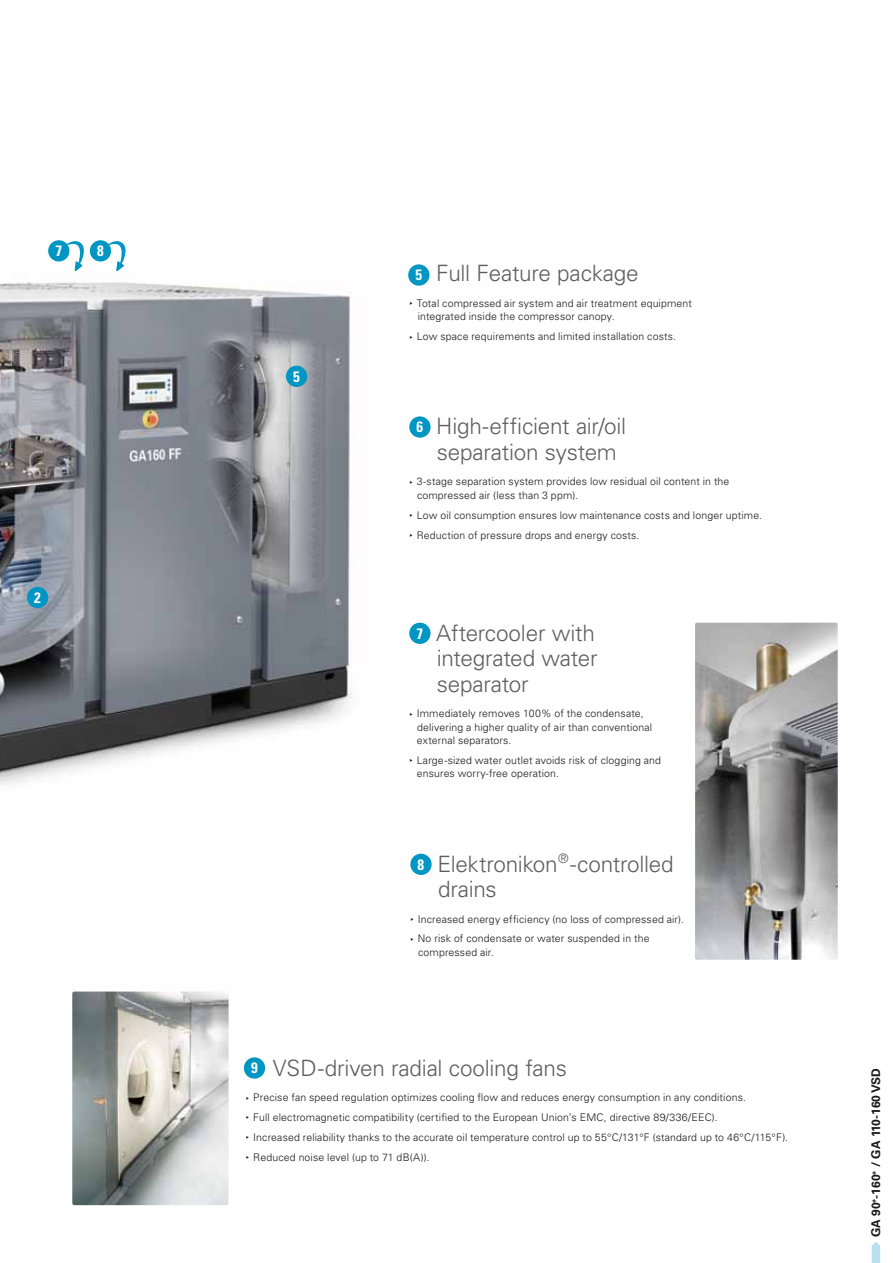
<style>
.page{position:relative;width:893px;height:1263px;background:#fff}
.page>*{position:absolute;margin:0;border:0;box-sizing:border-box;transform-origin:0 0}
.t1{font:300 22.5px/25.5px "Univers LT Std";letter-spacing:-.01em;color:#5f5d60}
.t2{font:700 condensed 15px "Univers LT Std";color:#fff}
.t3{font:700 12px "Univers LT Std";color:#1a171b}
.t4{font:300 10.5px/20px "Univers LT Std";letter-spacing:.015em;color:#1a171b}
</style>
<div class="page">
<svg style="left:872px;top:1242px;width:8px;height:21px"></svg>
<img style="left:0;top:242px;width:430px;height:633px">
<img style="left:695px;top:623px;width:143px;height:337px">
<img style="left:72px;top:991px;width:157px;height:214px">
<div style="left:410px;top:854px;width:22px;height:21px;background:#0096c3;border-radius:50%"></div>
<div style="left:409px;top:623px;width:22px;height:21px;background:#0096c3;border-radius:50%"></div>
<div style="left:409px;top:416px;width:22px;height:22px;background:#0096c3;border-radius:50%"></div>
<div style="left:408px;top:264px;width:21px;height:22px;background:#0096c3;border-radius:50%"></div>
<div style="left:286px;top:366px;width:21px;height:21px;background:#0096c3;border-radius:50%"></div>
<div style="left:48px;top:240px;width:21px;height:21px;background:#0096c3;border-radius:50%"></div>
<div style="left:90px;top:240px;width:21px;height:21px;background:#0096c3;border-radius:50%"></div>
<div style="left:27px;top:587px;width:21px;height:21px;background:#0096c3;border-radius:50%"></div>
<svg style="left:62px;top:240px;width:31px;height:34px"></svg>
<svg style="left:104px;top:241px;width:30px;height:33px"></svg>
<div style="left:244px;top:1057px;width:21px;height:22px;background:#0096c3;border-radius:50%"></div>
<svg style="left:410px;top:712px;width:8px;height:4px"></svg>
<svg style="left:410px;top:759px;width:8px;height:4px"></svg>
<svg style="left:410px;top:481px;width:8px;height:4px"></svg>
<svg style="left:410px;top:514px;width:8px;height:4px"></svg>
<svg style="left:410px;top:534px;width:8px;height:4px"></svg>
<svg style="left:410px;top:302px;width:8px;height:4px"></svg>
<svg style="left:410px;top:336px;width:8px;height:4px"></svg>
<h2 class="t2" style="left:55px;top:242px;width:8px">7</h2>
<h2 class="t2" style="left:97px;top:242px;width:8px">8</h2>
<h2 class="t2" style="left:34px;top:588px;width:8px">2</h2>
<h2 class="t2" style="left:293px;top:367px;width:8px">5</h2>
<h1 class="t1" style="left:436px;top:261px;width:204px">Full Feature package</h1>
<p class="t4" style="left:417px;top:296px;width:277px;line-height:13.5px">Total compressed air system and air treatment equipment integrated inside the compressor canopy.</p>
<p class="t4" style="left:417px;top:327px;width:261px">Low space requirements and limited installation costs.</p>
<h2 class="t2" style="left:415px;top:266px;width:8px">5</h2>
<h1 class="t1" style="left:436px;top:414px;width:191px">High-efficient air/oil separation system</h1>
<p class="t4" style="left:417px;top:475px;width:314px;line-height:13.5px">3-stage separation system provides low residual oil content in the compressed air (less than 3 ppm).</p>
<p class="t4" style="left:417px;top:505px;width:347px">Low oil consumption ensures low maintenance costs and longer uptime.<br>Reduction of pressure drops and energy costs.</p>
<h2 class="t2" style="left:417px;top:418px;width:8px">6</h2>
<h1 class="t1" style="left:436px;top:620px;width:163px;text-align:justify">Aftercooler with integrated water separator</h1>
<p class="t4" style="left:417px;top:707px;width:237px;line-height:13.5px">Immediately removes 100% of the condensate, delivering a higher quality of air than conventional external separators.</p>
<p class="t4" style="left:417px;top:753px;width:246px;line-height:13.5px">Large-sized water outlet avoids risk of clogging and ensures worry-free operation.</p>
<h2 class="t2" style="left:417px;top:624px;width:8px">7</h2>
<h1 class="t1" style="left:437px;top:851px;width:238px">Elektronikon<sup>®</sup>-controlled drains</h1>
<p class="t4" style="left:418px;top:909px;width:268px">Increased energy efficiency (no loss of compressed air).<br>No risk of condensate or water suspended in the</p>
<p class="t4" style="left:418px;top:942px;width:77px">compressed air.</p>
<h2 class="t2" style="left:418px;top:855px;width:8px">8</h2>
<h1 class="t1" style="left:273px;top:1055px;width:296px">VSD-driven radial cooling fans</h1>
<p class="t4" style="left:253px;top:1087px;width:536px">Precise fan speed regulation optimizes cooling flow and reduces energy consumption in any conditions.<br>Full electromagnetic compatibility (certified to the European Union’s EMC, directive 89/336/EEC).<br>Increased reliability thanks to the accurate oil temperature control up to 55°C/131°F (standard up to 46°C/115°F).<br>Reduced noise level (up to 71 dB(A)).</p>
<h2 class="t2" style="left:251px;top:1059px;width:8px">9</h2>
<p class="t3" style="left:869px;top:1237px;width:171px;rotate:-90deg">GA 90<sup>+</sup>-160<sup>+</sup> / GA 110-160 VSD</p>
</div>
